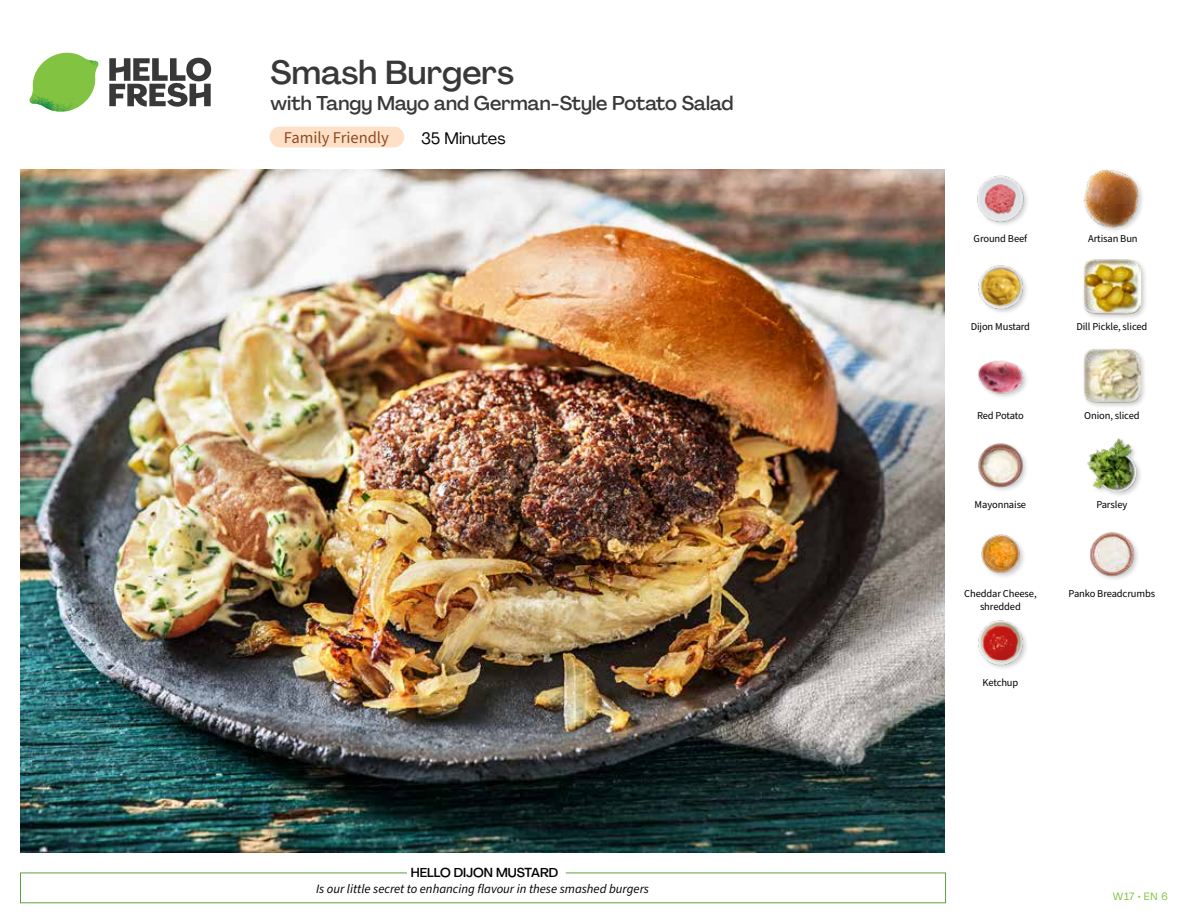
<style>
.page{position:relative;width:1188px;height:918px;background:#fff}
.page>*{position:absolute;margin:0;border:0;box-sizing:border-box;transform-origin:0 0}
.t1{font:500 33px "Agrandir";color:#383839}
.t2{font:500 19.5px "Agrandir";color:#383839}
.t3{font:16.5px "Source Sans Pro";color:#8e4b25}
.t4{font:16.5px "Agrandir";color:#000}
.t5{font:italic 12.75px "Source Sans Pro";color:#000}
.t6{font:500 12.75px "Agrandir";color:#000}
.t7{font:10.5px "Source Sans Pro";letter-spacing:-.01em;color:#000}
.t8{font:10.5px "Agrandir";color:#82c341}
</style>
<div class="page">
<div style="left:270px;top:127px;width:134px;height:20px;background:#fee0c6;border-radius:10px"></div>
<svg style="left:109px;top:57px;width:102px;height:50px"></svg>
<svg style="left:34px;top:53px;width:62px;height:40px"></svg>
<img style="left:67px;top:53px;width:32px;height:26px">
<img style="left:33px;top:75px;width:59px;height:11px">
<img style="left:29px;top:79px;width:61px;height:33px">
<img style="left:65px;top:86px;width:27px;height:25px">
<div style="left:20px;top:873px;width:926px;height:30px;border:1px solid #609f43"></div>
<div style="left:407px;top:865px;width:159px;height:15px;background:#fff"></div>
<img style="left:21px;top:170px;width:924px;height:682px">
<img style="left:978px;top:620px;width:49px;height:48px">
<img style="left:1089px;top:532px;width:49px;height:47px">
<img style="left:981px;top:534px;width:43px;height:43px">
<div style="left:1087px;top:438px;width:56px;height:60px;background:#000;opacity:.2"></div>
<img style="left:1087px;top:439px;width:51px;height:52px">
<img style="left:978px;top:443px;width:49px;height:48px">
<div style="left:1082px;top:347px;width:65px;height:62px;background:#000;opacity:.2"></div>
<img style="left:1083px;top:347px;width:58px;height:58px">
<img style="left:977px;top:360px;width:50px;height:37px">
<div style="left:1082px;top:257px;width:66px;height:64px;background:#000;opacity:.2"></div>
<img style="left:1083px;top:259px;width:58px;height:57px">
<img style="left:978px;top:265px;width:48px;height:47px">
<div style="left:1082px;top:169px;width:63px;height:65px;background:#000;opacity:.2"></div>
<img style="left:1083px;top:170px;width:58px;height:57px">
<img style="left:977px;top:175px;width:50px;height:50px">
<h1 class="t1" style="left:271px;top:52px;width:245px">Smash Burgers</h1>
<h2 class="t2" style="left:271px;top:91px;width:464px">with Tangy Mayo and German-Style Potato Salad</h2>
<h3 class="t3" style="left:284px;top:127px;width:106px">Family Friendly</h3>
<h3 class="t4" style="left:421px;top:128px;width:86px">35 Minutes</h3>
<p class="t6" style="left:411px;top:864px;width:149px">HELLO DIJON MUSTARD</p>
<p class="t5" style="left:316px;top:880px;width:335px">Is our little secret to enhancing flavour in these smashed burgers</p>
<p class="t7" style="left:974px;top:231px;width:55px">Ground Beef</p>
<p class="t7" style="left:1088px;top:231px;width:51px">Artisan Bun</p>
<p class="t7" style="left:971px;top:320px;width:61px">Dijon Mustard</p>
<p class="t7" style="left:1076px;top:320px;width:72px">Dill Pickle, sliced</p>
<p class="t7" style="left:977px;top:409px;width:48px">Red Potato</p>
<p class="t7" style="left:1084px;top:409px;width:57px">Onion, sliced</p>
<p class="t7" style="left:975px;top:497px;width:53px">Mayonnaise</p>
<p class="t7" style="left:1096px;top:497px;width:33px">Parsley</p>
<p class="t7" style="left:964px;top:586px;width:74px">Cheddar Cheese,</p>
<p class="t7" style="left:1069px;top:586px;width:88px">Panko Breadcrumbs</p>
<p class="t7" style="left:980px;top:600px;width:42px">shredded</p>
<p class="t7" style="left:982px;top:675px;width:37px">Ketchup</p>
<p class="t8" style="left:1113px;top:890px;width:56px">W17 • EN 6</p>
</div>
